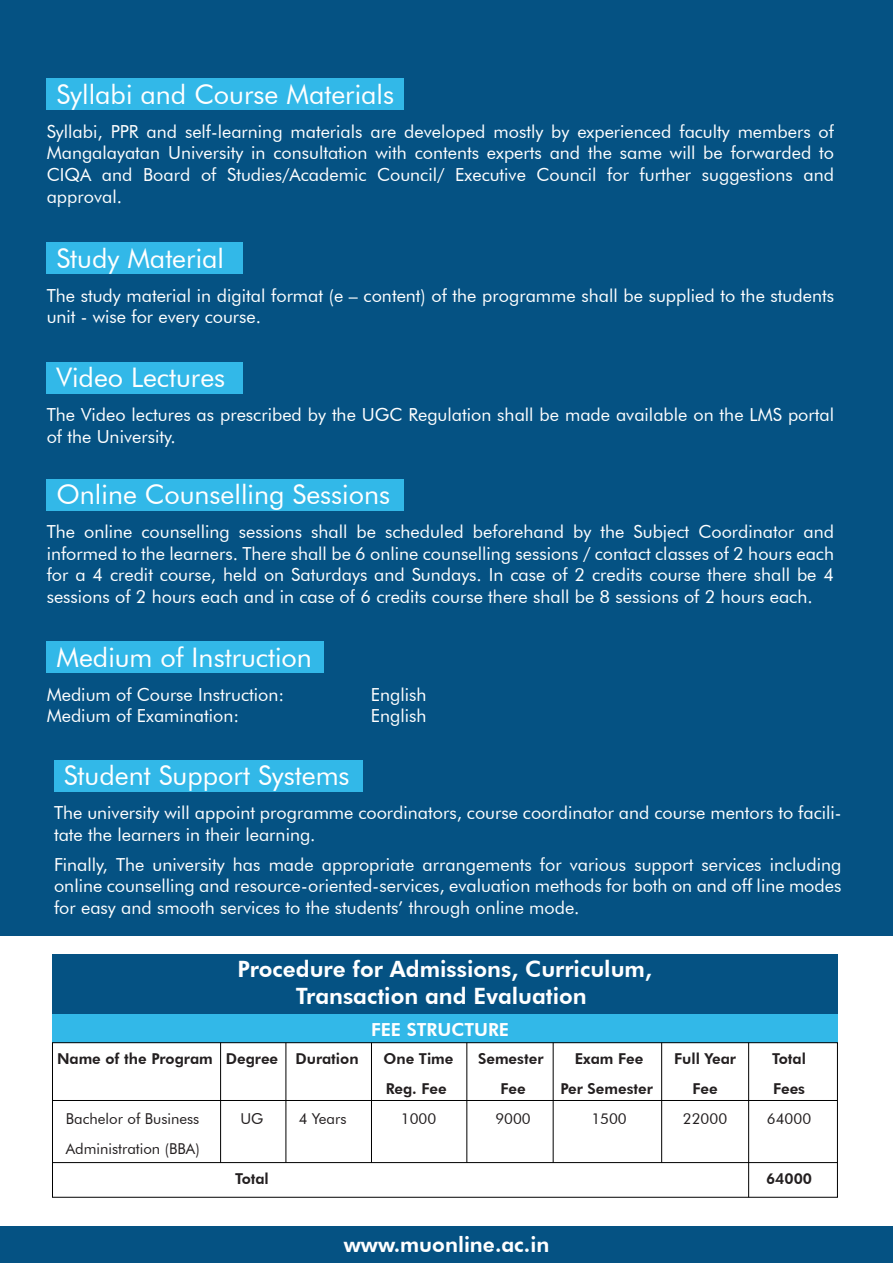
<style>
.page{position:relative;width:893px;height:1263px;background:#fff}
.page>*{position:absolute;margin:0;border:0;box-sizing:border-box;transform-origin:0 0}
.t1{font:27px "Futura BT";color:#fff}
.t2{font:800 22.5px/27px "Futura BT";color:#fff;text-align:center}
.t3{font:800 21px "Futura BT";color:#fff}
.t4{font:18px/21.6px "Futura BT";color:#fff;text-align:justify}
.t5{font:800 18px "Futura BT";color:#fff}
.t6{font:800 15px "Futura BT";color:#231f20}
.t7{font:15px "Futura BT";color:#231f20}
</style>
<div class="page">
<div style="left:0;top:0;width:893px;height:935px;background:#055283"></div>
<div style="left:47px;top:78px;width:357px;height:32px;background:#32b8e8"></div>
<div style="left:47px;top:242px;width:196px;height:32px;background:#32b8e8"></div>
<div style="left:47px;top:362px;width:196px;height:32px;background:#32b8e8"></div>
<div style="left:47px;top:479px;width:357px;height:32px;background:#32b8e8"></div>
<div style="left:47px;top:641px;width:277px;height:32px;background:#32b8e8"></div>
<div style="left:54px;top:760px;width:308px;height:32px;background:#32b8e8"></div>
<div style="left:0;top:1226px;width:893px;height:37px;background:#055283"></div>
<div style="left:52px;top:954px;width:785px;height:59px;background:#055283"></div>
<div style="left:52px;top:1014px;width:785px;height:29px;background:#32b8e8"></div>
<div style="left:52px;top:1042px;width:786px;height:155px;border:1px solid #000"></div>
<hr style="left:52px;top:1100px;width:785px;height:1px;background:#000">
<hr style="left:52px;top:1162px;width:785px;height:1px;background:#000">
<hr style="left:220px;top:1043px;width:1px;height:119px;background:#000">
<hr style="left:286px;top:1043px;width:1px;height:119px;background:#000">
<hr style="left:371px;top:1043px;width:1px;height:119px;background:#000">
<hr style="left:466px;top:1043px;width:1px;height:119px;background:#000">
<hr style="left:553px;top:1043px;width:1px;height:119px;background:#000">
<hr style="left:661px;top:1043px;width:1px;height:119px;background:#000">
<hr style="left:748px;top:1043px;width:1px;height:154px;background:#000">
<h1 class="t1" style="left:56px;top:78px;width:339px">Syllabi and Course Materials</h1>
<p class="t4" style="left:47px;top:120px;width:789px">Syllabi, PPR and self-learning materials are developed mostly by experienced faculty members of Mangalayatan University in consultation with contents experts and the same will be forwarded to CIQA and Board of Studies/Academic Council/ Executive Council for further suggestions and approval.</p>
<h1 class="t1" style="left:56px;top:241px;width:169px">Study Material</h1>
<p class="t4" style="left:47px;top:284px;width:789px">The study material in digital format (e – content) of the programme shall be supplied to the students unit - wise for every course.</p>
<h1 class="t1" style="left:56px;top:361px;width:170px">Video Lectures</h1>
<p class="t4" style="left:47px;top:404px;width:789px">The Video lectures as prescribed by the UGC Regulation shall be made available on the LMS portal of the University.</p>
<h1 class="t1" style="left:56px;top:478px;width:335px">Online Counselling Sessions</h1>
<p class="t4" style="left:47px;top:521px;width:789px">The online counselling sessions shall be scheduled beforehand by the Subject Coordinator and informed to the learners. There shall be 6 online counselling sessions / contact classes of 2 hours each for a 4 credit course, held on Saturdays and Sundays. In case of 2 credits course there shall be 4 sessions of 2 hours each and in case of 6 credits course there shall be 8 sessions of 2 hours each.</p>
<h1 class="t1" style="left:56px;top:641px;width:257px">Medium of Instruction</h1>
<p class="t4" style="left:47px;top:683px;width:239px">Medium of Course Instruction:</p>
<p class="t4" style="left:371px;top:683px;width:57px">English</p>
<p class="t4" style="left:47px;top:705px;width:194px">Medium of Examination:</p>
<p class="t4" style="left:371px;top:705px;width:57px">English</p>
<h1 class="t1" style="left:64px;top:759px;width:287px">Student Support Systems</h1>
<p class="t4" style="left:54px;top:802px;width:789px">The university will appoint programme coordinators, course coordinator and course mentors to facili&shy;tate the learners in their learning.</p>
<p class="t4" style="left:54px;top:853px;width:789px">Finally, The university has made appropriate arrangements for various support services including online counselling and resource-oriented-services, evaluation methods for both on and off line modes for easy and smooth services to the students’ through online mode.</p>
<p class="t2" style="left:238px;top:955px;width:416px">Procedure for Admissions, Curriculum,<br>Transaction and Evaluation</p>
<p class="t5" style="left:371px;top:1018px;width:140px">FEE STRUCTURE</p>
<p class="t6" style="left:57px;top:1049px;width:303px">Name of the Program Degree Duration</p>
<p class="t6" style="left:383px;top:1049px;width:72px">One Time</p>
<p class="t6" style="left:478px;top:1049px;width:67px">Semester</p>
<p class="t6" style="left:575px;top:1049px;width:70px">Exam Fee</p>
<p class="t6" style="left:674px;top:1049px;width:63px">Full Year</p>
<p class="t6" style="left:772px;top:1049px;width:35px">Total</p>
<p class="t6" style="left:386px;top:1079px;width:62px">Reg. Fee</p>
<p class="t6" style="left:500px;top:1079px;width:27px">Fee</p>
<p class="t6" style="left:560px;top:1079px;width:94px">Per Semester</p>
<p class="t6" style="left:692px;top:1079px;width:27px">Fee</p>
<p class="t6" style="left:773px;top:1079px;width:34px">Fees</p>
<p class="t7" style="left:66px;top:1109px;width:135px">Bachelor of Business</p>
<p class="t7" style="left:240px;top:1109px;width:25px">UG</p>
<p class="t7" style="left:299px;top:1109px;width:49px">4 Years</p>
<p class="t7" style="left:401px;top:1109px;width:37px">1000</p>
<p class="t7" style="left:495px;top:1109px;width:37px">9000</p>
<p class="t7" style="left:591px;top:1109px;width:37px">1500</p>
<p class="t7" style="left:683px;top:1109px;width:46px">22000</p>
<p class="t7" style="left:767px;top:1109px;width:46px">64000</p>
<p class="t7" style="left:66px;top:1139px;width:135px">Administration (BBA)</p>
<p class="t6" style="left:235px;top:1169px;width:35px">Total</p>
<p class="t6" style="left:766px;top:1169px;width:47px">64000</p>
<p class="t3" style="left:344px;top:1231px;width:207px">www.muonline.ac.in</p>
</div>
